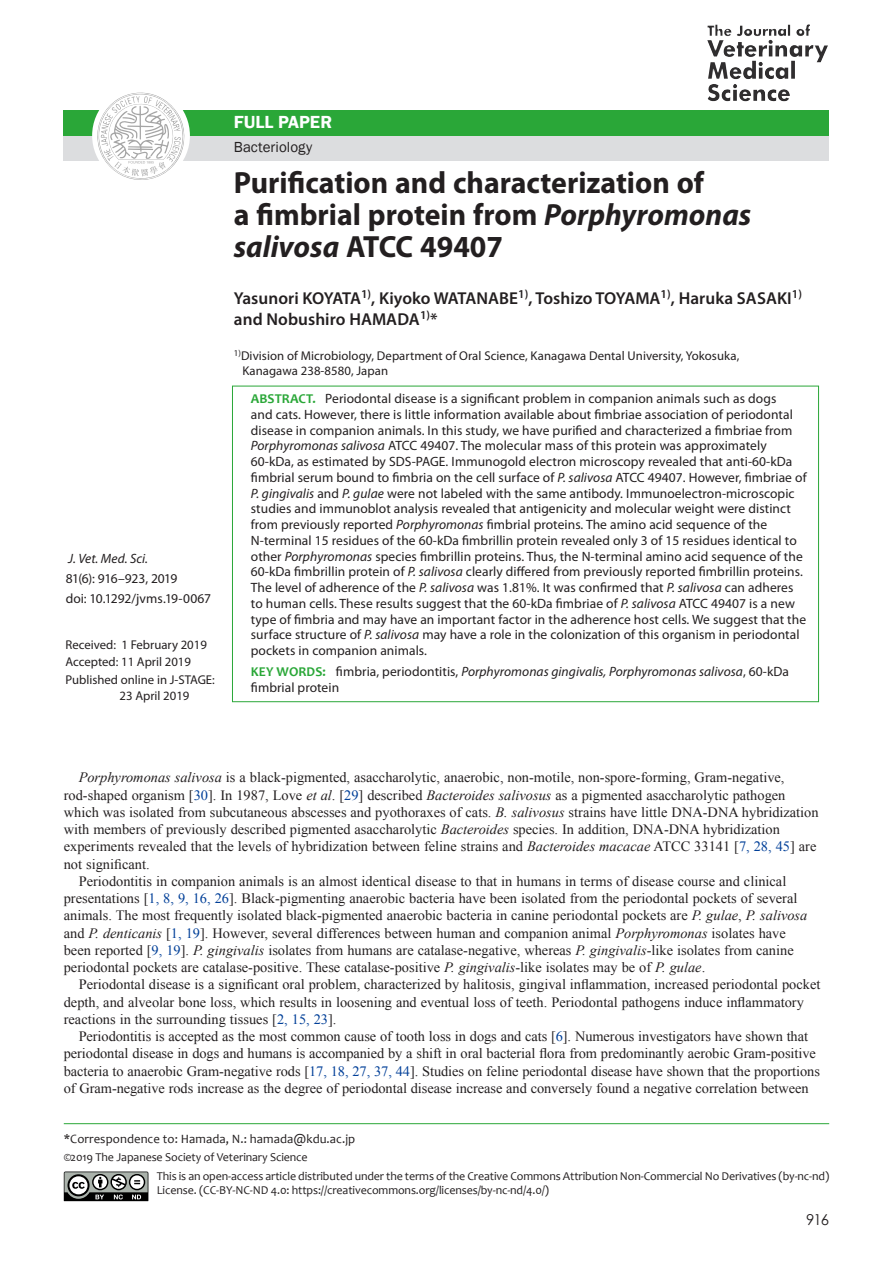
<style>
.page{position:relative;width:893px;height:1263px;background:#fff}
.page>*{position:absolute;margin:0;border:0;box-sizing:border-box;transform-origin:0 0}
.t1{font:700 30.75px/32.2px "Myriad Pro";color:#231f20}
.t2{font:600 18px "Franklin Gothic";color:#fff}
.t3{font:600 17.25px/21px "Myriad Pro";letter-spacing:.005em;color:#231f20}
.t4{font:15px "Franklin Gothic";color:#231f20}
.t5{font:15px "Century Gothic";color:#231f20}
.t6{font:14.25px "Times New Roman";color:#231f20}
.t7{font:13.5px/15.8px "Myriad Pro";letter-spacing:.005em;color:#231f20}
.t8{font:italic 13.5px/16.5px "Myriad Pro";letter-spacing:.005em;color:#231f20}
.t9{font:13.5px/20px "Myriad Pro";letter-spacing:-.02em;color:#231f20}
.t10{font:12.75px/17.9px "Myriad Pro";letter-spacing:.005em;color:#231f20}
.t11{font:12.75px "Candara";letter-spacing:.005em;color:#231f20}
.t12{font:12px/20px "Candara";letter-spacing:-.01em;color:#231f20}
.s1{font-style:italic}
.s2{font-family:"Candara";font-weight:700;color:#2aa738}
.s3{font-family:"Candara";font-weight:700;font-style:normal;color:#2aa738}
.s4{font-style:normal}
.s5{color:#003f98}
</style>
<div class="page">
<hr style="left:64px;top:1123px;width:765px;height:1px;background:#2aa738">
<div style="left:64px;top:136px;width:765px;height:25px;background:#dcdddf"></div>
<div style="left:64px;top:111px;width:765px;height:25px;background:#2aa738"></div>
<div style="left:92px;top:87px;width:98px;height:97px;background:#fff;border-radius:50%"></div>
<svg style="left:94px;top:92px;width:93px;height:88px"></svg>
<img style="left:707px;top:24px;width:106px;height:33px">
<svg style="left:64px;top:1171px;width:84px;height:30px"></svg>
<p class="t8" style="left:68px;top:550px;width:81px">J. Vet. Med. Sci.</p>
<p class="t9" style="left:66px;top:568px;width:147px">81(6): 916–923, 2019<br>doi: 10.1292/jvms.19-0067</p>
<p class="t10" style="left:66px;top:635px;width:151px">Received: 1 February 2019<br>Accepted: 11 April 2019<br>Published online in J-STAGE:</p>
<p class="t10" style="left:120px;top:687px;width:71px">23 April 2019</p>
<p class="t2" style="left:234px;top:111px;width:100px">FULL PAPER</p>
<p class="t4" style="left:234px;top:138px;width:80px">Bacteriology</p>
<h1 class="t1" style="left:234px;top:165px;width:519px">Purification and characterization of<br>a fimbrial protein from <span class="s1">Porphyromonas salivosa</span> ATCC 49407</h1>
<p class="t3" style="left:234px;top:287px;width:570px">Yasunori KOYATA<sup>1)</sup>, Kiyoko WATANABE<sup>1)</sup>, Toshizo TOYAMA<sup>1)</sup>, Haruka SASAKI<sup>1) </sup>and Nobushiro HAMADA<sup>1)</sup>*</p>
<p class="t10" style="left:242px;top:349px;width:498px;line-height:14.2px;text-indent:-9px"><sup>1)</sup>Division of Microbiology, Department of Oral Science, Kanagawa Dental University, Yokosuka,<br>Kanagawa 238-8580, Japan</p>
<p class="t7" style="left:251px;top:390px;width:557px"><span class="s2">ABSTRACT.</span> Periodontal disease is a significant problem in companion animals such as dogs<br>and cats. However, there is little information available about fimbriae association of periodontal disease in companion animals. In this study, we have purified and characterized a fimbriae from <span class="s1">Porphyromonas salivosa</span> ATCC 49407. The molecular mass of this protein was approximately 60-kDa, as estimated by SDS-PAGE. Immunogold electron microscopy revealed that anti-60-kDa fimbrial serum bound to fimbria on the cell surface of <span class="s1">P. salivosa</span> ATCC 49407. However, fimbriae of <span class="s1">P. gingivalis</span> and <span class="s1">P. gulae</span> were not labeled with the same antibody. Immunoelectron-microscopic studies and immunoblot analysis revealed that antigenicity and molecular weight were distinct from previously reported <span class="s1">Porphyromonas</span> fimbrial proteins. The amino acid sequence of the N-terminal 15 residues of the 60-kDa fimbrillin protein revealed only 3 of 15 residues identical to other <span class="s1">Porphyromonas</span> species fimbrillin proteins. Thus, the N-terminal amino acid sequence of the 60-kDa fimbrillin protein of <span class="s1">P. salivosa</span> clearly differed from previously reported fimbrillin proteins.<br>The level of adherence of the <span class="s1">P. salivosa</span> was 1.81%. It was confirmed that <span class="s1">P. salivosa</span> can adheres to human cells. These results suggest that the 60-kDa fimbriae of <span class="s1">P. salivosa</span> ATCC 49407 is a new type of fimbria and may have an important factor in the adherence host cells. We suggest that the surface structure of <span class="s1">P. salivosa</span> may have a role in the colonization of this organism in periodontal pockets in companion animals.</p>
<p class="t8" style="left:251px;top:663px;width:540px"><span class="s3">KEY WORDS:</span> <span class="s4">fimbria, periodontitis,</span> Porphyromonas gingivalis, Porphyromonas salivosa<span class="s4">, 60-kDa fimbrial protein</span></p>
<p class="t6" style="left:79px;top:768px;width:707px"><span class="s1">Porphyromonas salivosa</span> is a black-pigmented, asaccharolytic, anaerobic, non-motile, non-spore-forming, Gram-negative,</p>
<p class="t6" style="left:64px;top:785px;width:723px">rod-shaped organism [<span class="s5">30</span>]. In 1987, Love <span class="s1">et al</span>. [<span class="s5">29</span>] described <span class="s1">Bacteroides salivosus</span> as a pigmented asaccharolytic pathogen</p>
<p class="t6" style="left:64px;top:802px;width:756px">which was isolated from subcutaneous abscesses and pyothoraxes of cats. <span class="s1">B. salivosus</span> strains have little DNA-DNA hybridization</p>
<p class="t6" style="left:64px;top:820px;width:718px">with members of previously described pigmented asaccharolytic <span class="s1">Bacteroides</span> species. In addition, DNA-DNA hybridization</p>
<p class="t6" style="left:64px;top:837px;width:754px">experiments revealed that the levels of hybridization between feline strains and <span class="s1">Bacteroides macacae</span> ATCC 33141 [<span class="s5">7, 28, 45</span>] are</p>
<p class="t6" style="left:64px;top:854px;width:87px">not significant.</p>
<p class="t6" style="left:79px;top:871px;width:709px">Periodontitis in companion animals is an almost identical disease to that in humans in terms of disease course and clinical</p>
<p class="t6" style="left:64px;top:889px;width:735px">presentations [<span class="s5">1, 8, 9, 16, 26</span>]. Black-pigmenting anaerobic bacteria have been isolated from the periodontal pockets of several</p>
<p class="t6" style="left:64px;top:906px;width:745px">animals. The most frequently isolated black-pigmented anaerobic bacteria in canine periodontal pockets are <span class="s1">P. gulae</span>, <span class="s1">P. salivosa</span></p>
<p class="t6" style="left:64px;top:923px;width:724px">and <span class="s1">P. denticanis</span> [<span class="s5">1, 19</span>]. However, several differences between human and companion animal <span class="s1">Porphyromonas</span> isolates have</p>
<p class="t6" style="left:64px;top:940px;width:731px">been reported [<span class="s5">9, 19</span>]. <span class="s1">P. gingivalis</span> isolates from humans are catalase-negative, whereas <span class="s1">P. gingivalis</span>-like isolates from canine</p>
<p class="t6" style="left:64px;top:958px;width:643px">periodontal pockets are catalase-positive. These catalase-positive <span class="s1">P. gingivalis</span>-like isolates may be of <span class="s1">P. gulae</span>.</p>
<p class="t6" style="left:79px;top:975px;width:743px">Periodontal disease is a significant oral problem, characterized by halitosis, gingival inflammation, increased periodontal pocket</p>
<p class="t6" style="left:64px;top:992px;width:742px">depth, and alveolar bone loss, which results in loosening and eventual loss of teeth. Periodontal pathogens induce inflammatory</p>
<p class="t6" style="left:64px;top:1009px;width:274px">reactions in the surrounding tissues [<span class="s5">2, 15, 23</span>].</p>
<p class="t6" style="left:79px;top:1027px;width:731px">Periodontitis is accepted as the most common cause of tooth loss in dogs and cats [<span class="s5">6</span>]. Numerous investigators have shown that</p>
<p class="t6" style="left:64px;top:1044px;width:754px">periodontal disease in dogs and humans is accompanied by a shift in oral bacterial flora from predominantly aerobic Gram-positive</p>
<p class="t6" style="left:64px;top:1061px;width:758px">bacteria to anaerobic Gram-negative rods [<span class="s5">17, 18, 27, 37, 44</span>]. Studies on feline periodontal disease have shown that the proportions</p>
<p class="t6" style="left:64px;top:1079px;width:746px">of Gram-negative rods increase as the degree of periodontal disease increase and conversely found a negative correlation between</p>
<p class="t11" style="left:64px;top:1130px;width:293px">*Correspondence to: Hamada, N.: hamada@kdu.ac.jp</p>
<p class="t12" style="left:157px;top:1146px;width:674px;text-indent:-93px">©2019 The Japanese Society of Veterinary Science<br>This is an open-access article distributed under the terms of the Creative Commons Attribution Non-Commercial No Derivatives (by-nc-nd)</p>
<p class="t12" style="left:157px;top:1180px;width:394px">License. (CC-BY-NC-ND 4.0: https://creativecommons.org/licenses/by-nc-nd/4.0/)</p>
<p class="t5" style="left:806px;top:1209px;width:25px">916</p>
</div>
